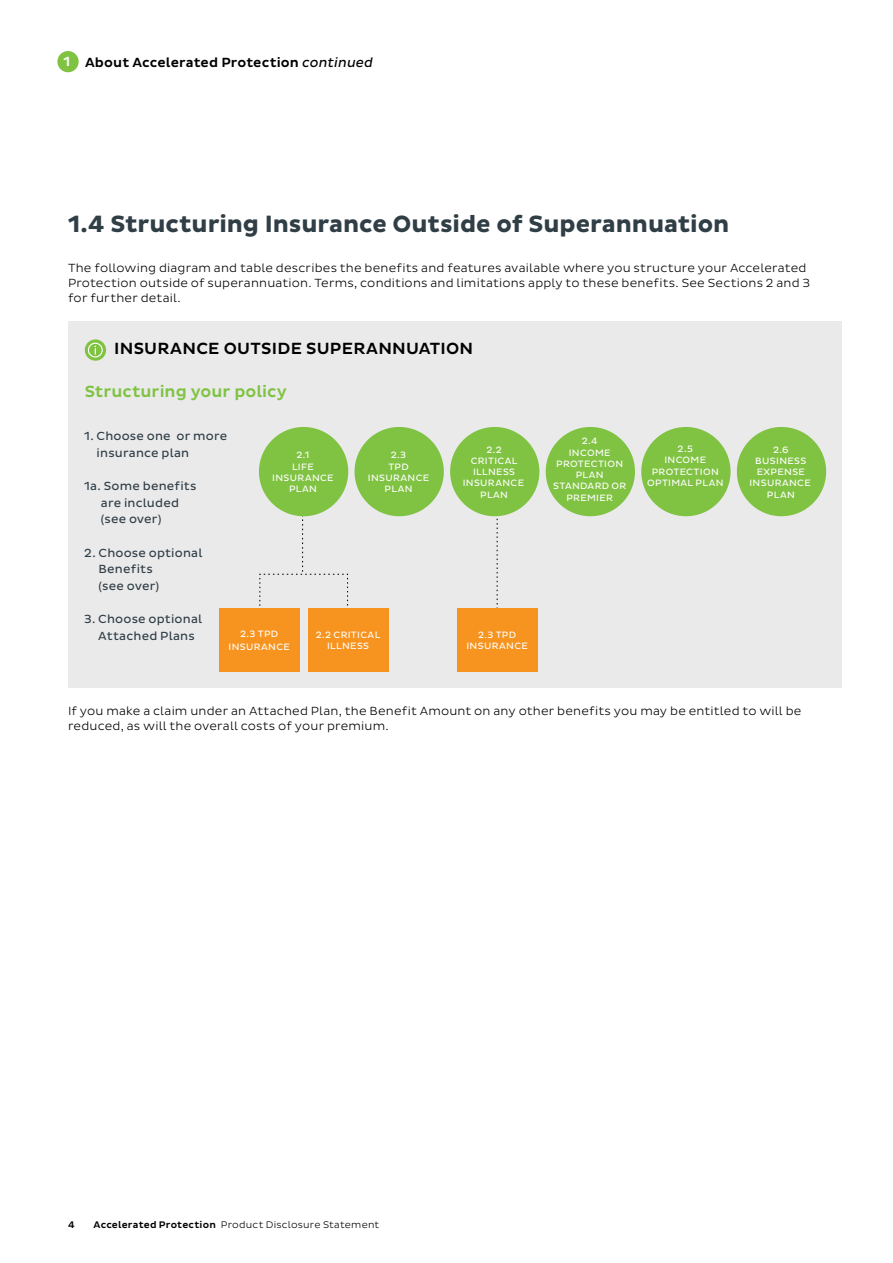
<style>
.page{position:relative;width:893px;height:1263px;background:#fff}
.page>*{position:absolute;margin:0;border:0;box-sizing:border-box;transform-origin:0 0}
.t1{font:700 24px "Pluto Sans";letter-spacing:-.005em;color:#303e46}
.t2{font:500 16.5px "Pluto Sans";letter-spacing:.015em;color:#000}
.t3{font:500 16.5px "Pluto Sans";color:#80c343}
.t4{font:500 13.5px "Pluto Sans";letter-spacing:.01em;color:#000}
.t5{font:300 12px/15px "Pluto Sans";letter-spacing:.015em;color:#000}
.t6{font:12px/16.5px "Pluto Sans";letter-spacing:.015em;color:#303e46}
.t7{font:300 9.75px "Pluto Sans";letter-spacing:.02em;color:#000}
.t8{font:500 9.75px "Pluto Sans";color:#000}
.t9{font:9.3px/11.2px "Pluto Sans";letter-spacing:.035em;color:#fff;text-align:center}
.s1{color:#fff}
.s2{font-weight:400;font-style:italic}
.s3{font-weight:500}
</style>
<div class="page">
<div style="left:68px;top:321px;width:774px;height:366px;background:#eaeaeb"></div>
<div style="left:355px;top:427px;width:89px;height:89px;background:#80c343;border-radius:50%"></div>
<div style="left:546px;top:427px;width:89px;height:89px;background:#80c343;border-radius:50%"></div>
<div style="left:737px;top:427px;width:89px;height:89px;background:#80c343;border-radius:50%"></div>
<svg style="left:497px;top:516px;width:1px;height:92px"></svg>
<div style="left:457px;top:608px;width:80px;height:64px;background:#f7941f"></div>
<div style="left:450px;top:427px;width:89px;height:89px;background:#80c343;border-radius:50%"></div>
<div style="left:259px;top:427px;width:89px;height:89px;background:#80c343;border-radius:50%"></div>
<svg style="left:259px;top:501px;width:89px;height:105px"></svg>
<div style="left:219px;top:608px;width:81px;height:64px;background:#f7941f"></div>
<div style="left:308px;top:608px;width:80px;height:64px;background:#f7941f"></div>
<svg style="left:85px;top:339px;width:21px;height:22px"></svg>
<svg style="left:88px;top:343px;width:15px;height:14px"></svg>
<div style="left:641px;top:427px;width:90px;height:89px;background:#80c343;border-radius:50%"></div>
<div style="left:57px;top:51px;width:22px;height:21px;background:#80c343;border-radius:50%"></div>
<p class="t4" style="left:64px;top:54px;width:311px"><span class="s1">1</span> About Accelerated Protection <span class="s2">continued</span></p>
<h1 class="t1" style="left:68px;top:210px;width:663px">1.4 Structuring Insurance Outside of Superannuation</h1>
<p class="t5" style="left:68px;top:261px;width:744px">The following diagram and table describes the benefits and features available where you structure your Accelerated<br>Protection outside of superannuation. Terms, conditions and limitations apply to these benefits. See Sections 2 and 3 for further detail.</p>
<h2 class="t2" style="left:114px;top:339px;width:361px">INSURANCE OUTSIDE SUPERANNUATION</h2>
<h2 class="t3" style="left:85px;top:382px;width:204px">Structuring your policy</h2>
<p class="t6" style="left:97px;top:428px;width:132px;text-indent:-12px">1. Choose one or more insurance plan</p>
<p class="t6" style="left:101px;top:478px;width:97px;text-indent:-17px">1a. Some benefits are included (see over)</p>
<p class="t6" style="left:99px;top:545px;width:105px;text-indent:-14px">2. Choose optional<br>Benefits<br>(see over)</p>
<p class="t6" style="left:84px;top:611px;width:119px;text-align:center">3. Choose optional<br>Attached Plans</p>
<p class="t9" style="left:272px;top:450px;width:63px">2.1<br>LIFE<br>INSURANCE<br>PLAN</p>
<p class="t9" style="left:368px;top:450px;width:63px">2.3<br>TPD<br>INSURANCE<br>PLAN</p>
<p class="t9" style="left:229px;top:627px;width:63px;line-height:13.2px">2.3 TPD<br>INSURANCE</p>
<p class="t9" style="left:316px;top:629px;width:66px">2.2 CRITICAL<br>ILLNESS</p>
<p class="t9" style="left:463px;top:444px;width:63px">2.2<br>CRITICAL<br>ILLNESS<br>INSURANCE<br>PLAN</p>
<p class="t9" style="left:466px;top:629px;width:63px">2.3 TPD<br>INSURANCE</p>
<p class="t9" style="left:553px;top:436px;width:75px">2.4<br>INCOME<br>PROTECTION<br>PLAN<br>STANDARD OR<br>PREMIER</p>
<p class="t9" style="left:749px;top:444px;width:63px">2.6<br>BUSINESS<br>EXPENSE<br>INSURANCE<br>PLAN</p>
<p class="t9" style="left:647px;top:443px;width:78px">2.5<br>INCOME<br>PROTECTION<br>OPTIMAL PLAN</p>
<p class="t5" style="left:68px;top:704px;width:735px">If you make a claim under an Attached Plan, the Benefit Amount on any other benefits you may be entitled to will be reduced, as will the overall costs of your premium.</p>
<p class="t8" style="left:68px;top:1219px;width:8px">4</p>
<p class="t7" style="left:94px;top:1219px;width:287px"><span class="s3">Accelerated Protection</span> Product Disclosure Statement</p>
</div>
